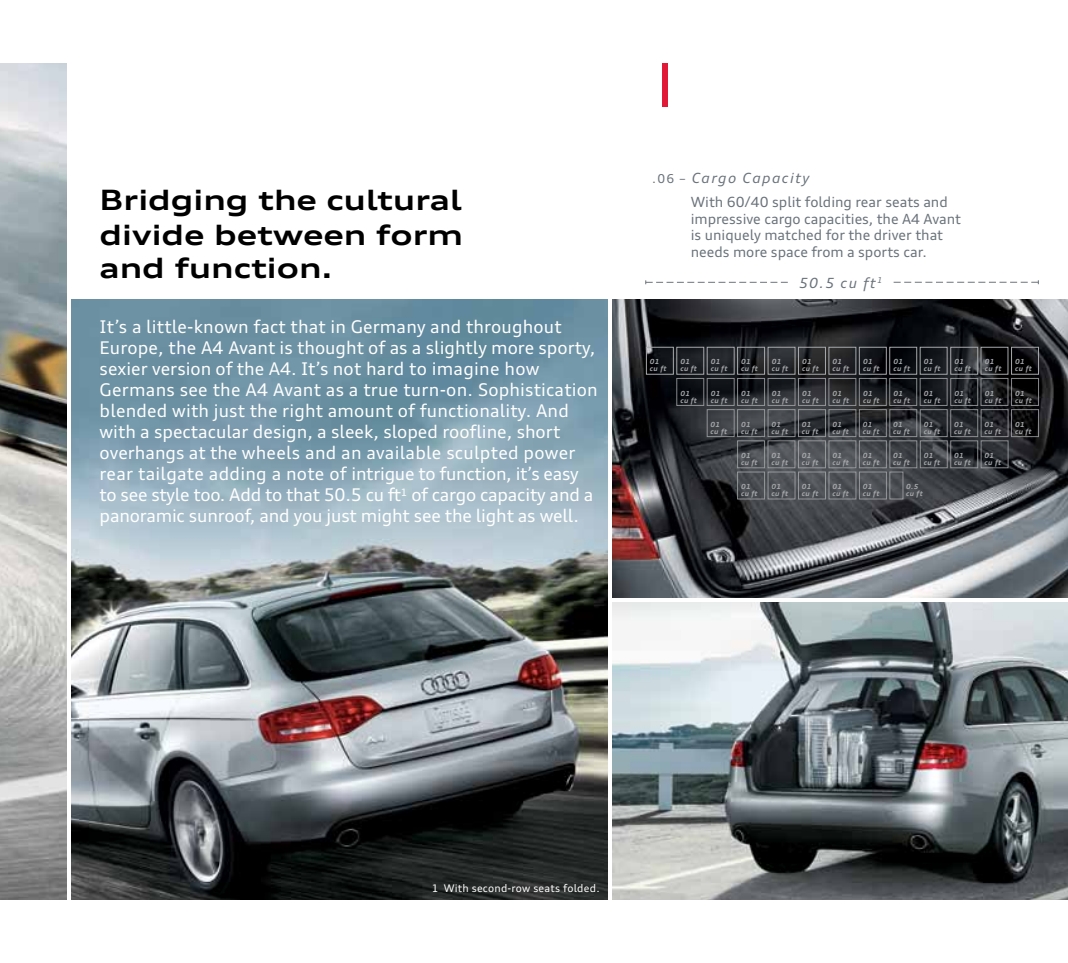
<style>
.page{position:relative;width:1068px;height:963px;background:#fff}
.page>*{position:absolute;margin:0;border:0;box-sizing:border-box;transform-origin:0 0}
.t1{font:700 expanded 28px/34.1px "Audi Type";color:#000;text-align:justify}
.t2{font:17.5px/21px "Audi Type";color:#fff}
.t3{font:14px/16.6px "Audi Type";color:#6a737b}
.t4{font:italic 14px "Audi Type";color:#6a737b}
.t5{font:10.5px "Audi Type";letter-spacing:.02em;color:#fff}
.t6{font:italic 700 7px/7px "Audi Type";letter-spacing:.05em;color:#a7a9ac}
.s1{font-size:12.25px}
.s2{font-style:italic}
</style>
<div class="page">
<img style="left:0;top:63px;width:66px;height:837px">
<img style="left:612px;top:602px;width:456px;height:298px">
<img style="left:72px;top:299px;width:535px;height:601px">
<img style="left:612px;top:299px;width:456px;height:298px">
<div style="left:662px;top:63px;width:6px;height:43px;background:#e11837"></div>
<div style="left:676px;top:347px;width:28px;height:27px;border:1px solid #a7a9ac"></div>
<div style="left:707px;top:347px;width:27px;height:27px;border:1px solid #a7a9ac"></div>
<div style="left:737px;top:347px;width:28px;height:27px;border:1px solid #a7a9ac"></div>
<div style="left:767px;top:347px;width:28px;height:27px;border:1px solid #a7a9ac"></div>
<div style="left:798px;top:347px;width:27px;height:27px;border:1px solid #a7a9ac"></div>
<div style="left:828px;top:347px;width:28px;height:27px;border:1px solid #a7a9ac"></div>
<div style="left:859px;top:347px;width:27px;height:27px;border:1px solid #a7a9ac"></div>
<div style="left:980px;top:347px;width:28px;height:27px;border:1px solid #a7a9ac"></div>
<div style="left:889px;top:347px;width:28px;height:27px;border:1px solid #a7a9ac"></div>
<div style="left:1011px;top:347px;width:27px;height:27px;border:1px solid #a7a9ac"></div>
<div style="left:919px;top:347px;width:28px;height:27px;border:1px solid #a7a9ac"></div>
<div style="left:950px;top:347px;width:28px;height:27px;border:1px solid #a7a9ac"></div>
<div style="left:646px;top:347px;width:27px;height:27px;border:1px solid #a7a9ac"></div>
<div style="left:737px;top:471px;width:28px;height:28px;border:1px solid #a7a9ac"></div>
<div style="left:767px;top:471px;width:28px;height:28px;border:1px solid #a7a9ac"></div>
<div style="left:798px;top:471px;width:27px;height:28px;border:1px solid #a7a9ac"></div>
<div style="left:828px;top:471px;width:28px;height:28px;border:1px solid #a7a9ac"></div>
<div style="left:859px;top:471px;width:27px;height:28px;border:1px solid #a7a9ac"></div>
<div style="left:889px;top:471px;width:14px;height:28px;border:1px solid #a7a9ac"></div>
<div style="left:676px;top:378px;width:28px;height:28px;border:1px solid #a7a9ac"></div>
<div style="left:707px;top:378px;width:27px;height:28px;border:1px solid #a7a9ac"></div>
<div style="left:737px;top:378px;width:28px;height:28px;border:1px solid #a7a9ac"></div>
<div style="left:767px;top:378px;width:28px;height:28px;border:1px solid #a7a9ac"></div>
<div style="left:798px;top:378px;width:27px;height:28px;border:1px solid #a7a9ac"></div>
<div style="left:828px;top:378px;width:28px;height:28px;border:1px solid #a7a9ac"></div>
<div style="left:859px;top:378px;width:27px;height:28px;border:1px solid #a7a9ac"></div>
<div style="left:889px;top:378px;width:28px;height:28px;border:1px solid #a7a9ac"></div>
<div style="left:919px;top:378px;width:28px;height:28px;border:1px solid #a7a9ac"></div>
<div style="left:950px;top:378px;width:28px;height:28px;border:1px solid #a7a9ac"></div>
<div style="left:980px;top:378px;width:28px;height:28px;border:1px solid #a7a9ac"></div>
<div style="left:1011px;top:378px;width:27px;height:28px;border:1px solid #a7a9ac"></div>
<div style="left:707px;top:409px;width:27px;height:28px;border:1px solid #a7a9ac"></div>
<div style="left:737px;top:409px;width:28px;height:28px;border:1px solid #a7a9ac"></div>
<div style="left:767px;top:409px;width:28px;height:28px;border:1px solid #a7a9ac"></div>
<div style="left:798px;top:409px;width:27px;height:28px;border:1px solid #a7a9ac"></div>
<div style="left:828px;top:409px;width:28px;height:28px;border:1px solid #a7a9ac"></div>
<div style="left:859px;top:409px;width:27px;height:28px;border:1px solid #a7a9ac"></div>
<div style="left:889px;top:409px;width:28px;height:28px;border:1px solid #a7a9ac"></div>
<div style="left:920px;top:409px;width:27px;height:28px;border:1px solid #a7a9ac"></div>
<div style="left:950px;top:409px;width:28px;height:28px;border:1px solid #a7a9ac"></div>
<div style="left:980px;top:409px;width:28px;height:28px;border:1px solid #a7a9ac"></div>
<div style="left:1011px;top:409px;width:27px;height:28px;border:1px solid #a7a9ac"></div>
<div style="left:737px;top:440px;width:28px;height:28px;border:1px solid #a7a9ac"></div>
<div style="left:767px;top:440px;width:28px;height:28px;border:1px solid #a7a9ac"></div>
<div style="left:798px;top:440px;width:27px;height:28px;border:1px solid #a7a9ac"></div>
<div style="left:828px;top:440px;width:28px;height:28px;border:1px solid #a7a9ac"></div>
<div style="left:859px;top:440px;width:27px;height:28px;border:1px solid #a7a9ac"></div>
<div style="left:889px;top:440px;width:28px;height:28px;border:1px solid #a7a9ac"></div>
<div style="left:920px;top:440px;width:27px;height:28px;border:1px solid #a7a9ac"></div>
<div style="left:950px;top:440px;width:28px;height:28px;border:1px solid #a7a9ac"></div>
<div style="left:980px;top:440px;width:28px;height:28px;border:1px solid #a7a9ac"></div>
<svg style="left:645px;top:280px;width:143px;height:4px"></svg>
<svg style="left:893px;top:280px;width:145px;height:4px"></svg>
<h1 class="t1" style="left:100px;top:182px;width:365px">Bridging the cultural divide between form and function.</h1>
<p class="t2" style="left:100px;top:316px;width:499px">It’s a little-known fact that in Germany and throughout Europe, the A4 Avant is thought of as a slightly more sporty, sexier version of the A4. It’s not hard to imagine how Germans see the A4 Avant as a true turn-on. Sophistication blended with just the right amount of functionality. And with a spectacular design, a sleek, sloped roofline, short overhangs at the wheels and an available sculpted power rear tailgate adding a note of intrigue to function, it’s easy to see style too. Add to that 50.5 cu ft<sup>1</sup> of cargo capacity and a panoramic sunroof, and you just might see the light as well.</p>
<p class="t3" style="left:690px;top:166px;width:259px;line-height:24.2px;text-indent:-38px"><span class="s1">.06 –</span> <span class="s2">Cargo Capacity<br></span>With 60/40 split folding rear seats and</p>
<p class="t3" style="left:690px;top:210px;width:272px">impressive cargo capacities, the A4 Avant is uniquely matched for the driver that needs more space from a sports car.</p>
<p class="t4" style="left:799px;top:274px;width:85px">50.5 cu ft<sup>1</sup></p>
<p class="t6" style="left:650px;top:358px;width:18px">01 cu ft</p>
<p class="t6" style="left:680px;top:358px;width:18px">01 cu ft</p>
<p class="t6" style="left:711px;top:358px;width:18px">01 cu ft</p>
<p class="t6" style="left:741px;top:358px;width:18px">01 cu ft</p>
<p class="t6" style="left:771px;top:358px;width:18px">01 cu ft</p>
<p class="t6" style="left:802px;top:358px;width:18px">01 cu ft</p>
<p class="t6" style="left:832px;top:358px;width:18px">01 cu ft</p>
<p class="t6" style="left:863px;top:358px;width:18px">01 cu ft</p>
<p class="t6" style="left:893px;top:358px;width:18px">01 cu ft</p>
<p class="t6" style="left:924px;top:358px;width:18px">01 cu ft</p>
<p class="t6" style="left:954px;top:358px;width:18px">01 cu ft</p>
<p class="t6" style="left:984px;top:358px;width:18px">01 cu ft</p>
<p class="t6" style="left:1015px;top:358px;width:18px">01 cu ft</p>
<p class="t6" style="left:680px;top:389px;width:18px">01 cu ft</p>
<p class="t6" style="left:711px;top:389px;width:18px">01 cu ft</p>
<p class="t6" style="left:741px;top:389px;width:18px">01 cu ft</p>
<p class="t6" style="left:771px;top:389px;width:18px">01 cu ft</p>
<p class="t6" style="left:802px;top:389px;width:18px">01 cu ft</p>
<p class="t6" style="left:832px;top:389px;width:18px">01 cu ft</p>
<p class="t6" style="left:863px;top:389px;width:18px">01 cu ft</p>
<p class="t6" style="left:893px;top:389px;width:18px">01 cu ft</p>
<p class="t6" style="left:924px;top:389px;width:18px">01 cu ft</p>
<p class="t6" style="left:954px;top:389px;width:18px">01 cu ft</p>
<p class="t6" style="left:984px;top:389px;width:18px">01 cu ft</p>
<p class="t6" style="left:1015px;top:389px;width:18px">01 cu ft</p>
<p class="t6" style="left:710px;top:421px;width:18px">01 cu ft</p>
<p class="t6" style="left:741px;top:421px;width:18px">01 cu ft</p>
<p class="t6" style="left:771px;top:421px;width:18px">01 cu ft</p>
<p class="t6" style="left:802px;top:421px;width:18px">01 cu ft</p>
<p class="t6" style="left:832px;top:421px;width:18px">01 cu ft</p>
<p class="t6" style="left:862px;top:421px;width:18px">01 cu ft</p>
<p class="t6" style="left:893px;top:421px;width:18px">01 cu ft</p>
<p class="t6" style="left:923px;top:421px;width:18px">01 cu ft</p>
<p class="t6" style="left:954px;top:421px;width:18px">01 cu ft</p>
<p class="t6" style="left:984px;top:421px;width:18px">01 cu ft</p>
<p class="t6" style="left:1015px;top:421px;width:18px">01 cu ft</p>
<p class="t6" style="left:741px;top:452px;width:18px">01 cu ft</p>
<p class="t6" style="left:771px;top:452px;width:18px">01 cu ft</p>
<p class="t6" style="left:802px;top:452px;width:18px">01 cu ft</p>
<p class="t6" style="left:832px;top:452px;width:18px">01 cu ft</p>
<p class="t6" style="left:862px;top:452px;width:18px">01 cu ft</p>
<p class="t6" style="left:893px;top:452px;width:18px">01 cu ft</p>
<p class="t6" style="left:923px;top:452px;width:18px">01 cu ft</p>
<p class="t6" style="left:954px;top:452px;width:18px">01 cu ft</p>
<p class="t6" style="left:984px;top:452px;width:18px">01 cu ft</p>
<p class="t6" style="left:906px;top:483px;width:18px">0.5 cu ft</p>
<p class="t6" style="left:741px;top:483px;width:18px">01 cu ft</p>
<p class="t6" style="left:771px;top:483px;width:18px">01 cu ft</p>
<p class="t6" style="left:802px;top:483px;width:18px">01 cu ft</p>
<p class="t6" style="left:832px;top:483px;width:18px">01 cu ft</p>
<p class="t6" style="left:862px;top:483px;width:18px">01 cu ft</p>
<p class="t5" style="left:431px;top:881px;width:169px">1 With second-row seats folded.</p>
</div>
